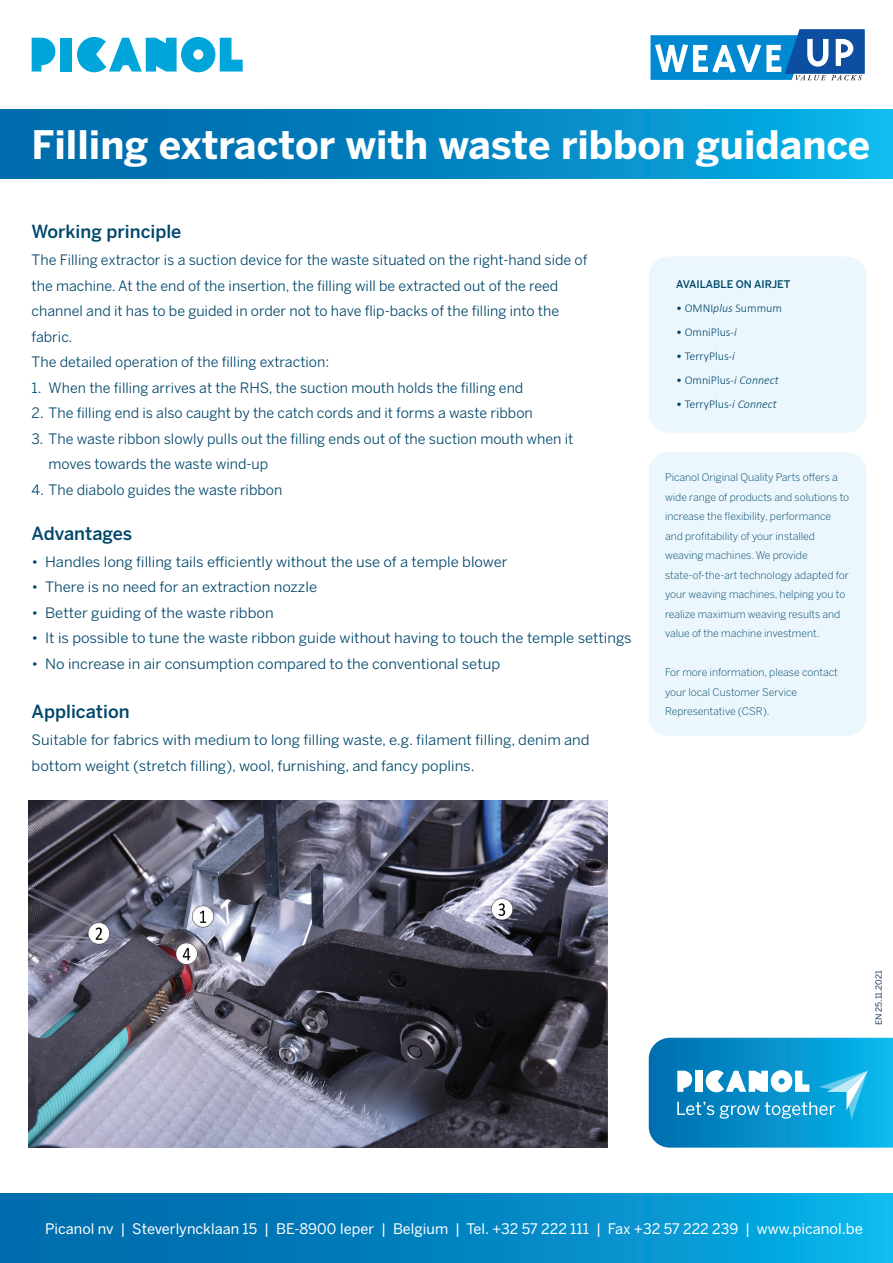
<style>
.page{position:relative;width:893px;height:1263px;background:#fff}
.page>*{position:absolute;margin:0;border:0;box-sizing:border-box;transform-origin:0 0}
.t1{font:700 39px "Benton Sans";color:#fff}
.t2{font:500 18px "Benton Sans";color:#00476b}
.t3{font:14.4px "Benton Sans";color:#fff}
.t4{font:14.25px/25.5px "Benton Sans";color:#00476b}
.t5{font:14.25px/25.5px "Benton Sans";color:#00476b;scale:1.04 1}
.t6{font:300 12px "Calibri";color:#00476b}
.t7{font:300 10.5px/19.5px "Benton Sans";color:#00476b}
.t8{font:500 10.5px "Benton Sans";color:#00476b}
.t9{font:8.55px "Benton Sans";color:#193564}
.s1{font-style:italic}
.s2{font-size:14.85px}
</style>
<div class="page">
<div style="left:649px;top:452px;width:217px;height:284px;background:#ebf7fc;border-radius:20px"></div>
<div style="left:0;top:1194px;width:893px;height:69px;background:linear-gradient(to right,#0062a4,#08afe5)"></div>
<div style="left:0;top:109px;width:893px;height:69px;background:linear-gradient(to right,#0062a4,#09afe6)"></div>
<svg style="left:649px;top:1038px;width:244px;height:110px;background:#229fd3"></svg>
<svg style="left:77px;top:37px;width:166px;height:35px"></svg>
<svg style="left:32px;top:38px;width:23px;height:34px"></svg>
<div style="left:60px;top:38px;width:12px;height:34px;background:#00a5da"></div>
<svg style="left:650px;top:29px;width:215px;height:52px"></svg>
<div style="left:649px;top:256px;width:217px;height:177px;background:#ebf7fc;border-radius:20px"></div>
<img style="left:29px;top:801px;width:578px;height:346px">
<h1 class="t1" style="left:32px;top:121px;width:840px">Filling extractor with waste ribbon guidance</h1>
<p class="t2" style="left:32px;top:221px;width:151px">Working principle</p>
<p class="t4" style="left:32px;top:247px;width:557px">The Filling extractor is a suction device for the waste situated on the right-hand side of the machine. At the end of the insertion, the filling will be extracted out of the reed channel and it has to be guided in order not to have flip-backs of the filling into the fabric.<br>The detailed operation of the filling extraction:</p>
<p class="t4" style="left:32px;top:374px;width:493px">1. When the filling arrives at the RHS, the suction mouth holds the filling end</p>
<p class="t4" style="left:32px;top:400px;width:503px">2. The filling end is also caught by the catch cords and it forms a waste ribbon</p>
<p class="t4" style="left:49px;top:425px;width:526px;text-indent:-17px">3. The waste ribbon slowly pulls out the filling ends out of the suction mouth when it moves towards the waste wind-up</p>
<p class="t4" style="left:32px;top:476px;width:252px">4. The diabolo guides the waste ribbon</p>
<p class="t2" style="left:32px;top:523px;width:102px">Advantages</p>
<p class="t5" style="left:32px;top:549px;width:459px">• Handles long filling tails efficiently without the use of a temple blower</p>
<p class="t5" style="left:32px;top:574px;width:276px">• There is no need for an extraction nozzle</p>
<p class="t5" style="left:32px;top:600px;width:234px">• Better guiding of the waste ribbon</p>
<p class="t5" style="left:32px;top:625px;width:579px">• It is possible to tune the waste ribbon guide without having to touch the temple settings</p>
<p class="t5" style="left:32px;top:651px;width:452px">• No increase in air consumption compared to the conventional setup</p>
<p class="t2" style="left:32px;top:701px;width:99px">Application</p>
<p class="t5" style="left:32px;top:727px;width:538px">Suitable for fabrics with medium to long filling waste, e.g. filament filling, denim and bottom weight (stretch filling), wool, furnishing, and fancy poplins.</p>
<p class="t8" style="left:676px;top:278px;width:116px">AVAILABLE ON AIRJET</p>
<p class="t6" style="left:676px;top:300px;width:107px">• OMNI<span class="s1">plus</span> Summum</p>
<p class="t6" style="left:676px;top:324px;width:62px">• OmniPlus-<span class="s1">i</span></p>
<p class="t6" style="left:676px;top:348px;width:60px">• TerryPlus-<span class="s1">i</span></p>
<p class="t6" style="left:676px;top:372px;width:104px">• OmniPlus-<span class="s1">i Connect</span></p>
<p class="t6" style="left:676px;top:396px;width:102px">• TerryPlus-<span class="s1">i Connect</span></p>
<p class="t7" style="left:665px;top:468px;width:186px">Picanol Original Quality Parts offers a wide range of products and solutions to increase the flexibility, performance and profitability of your installed weaving machines. We provide state-of-the-art technology adapted for your weaving machines, helping you to realize maximum weaving results and value of the machine investment.</p>
<p class="t7" style="left:665px;top:663px;width:174px">For more information, please contact your local Customer Service<br>Representative (CSR).</p>
<p class="t9" style="left:874px;top:1025px;width:56px;rotate:-90deg">EN 25.11.2021</p>
<p class="t3" style="left:45px;top:1220px;width:819px">Picanol nv | Steverlyncklaan 15 | BE-8900 Ieper | Belgium | Tel. +32 57 222 111 | Fax +32 57 222 239 | www.pica<span class="s2">nol.be</span></p>
</div>
